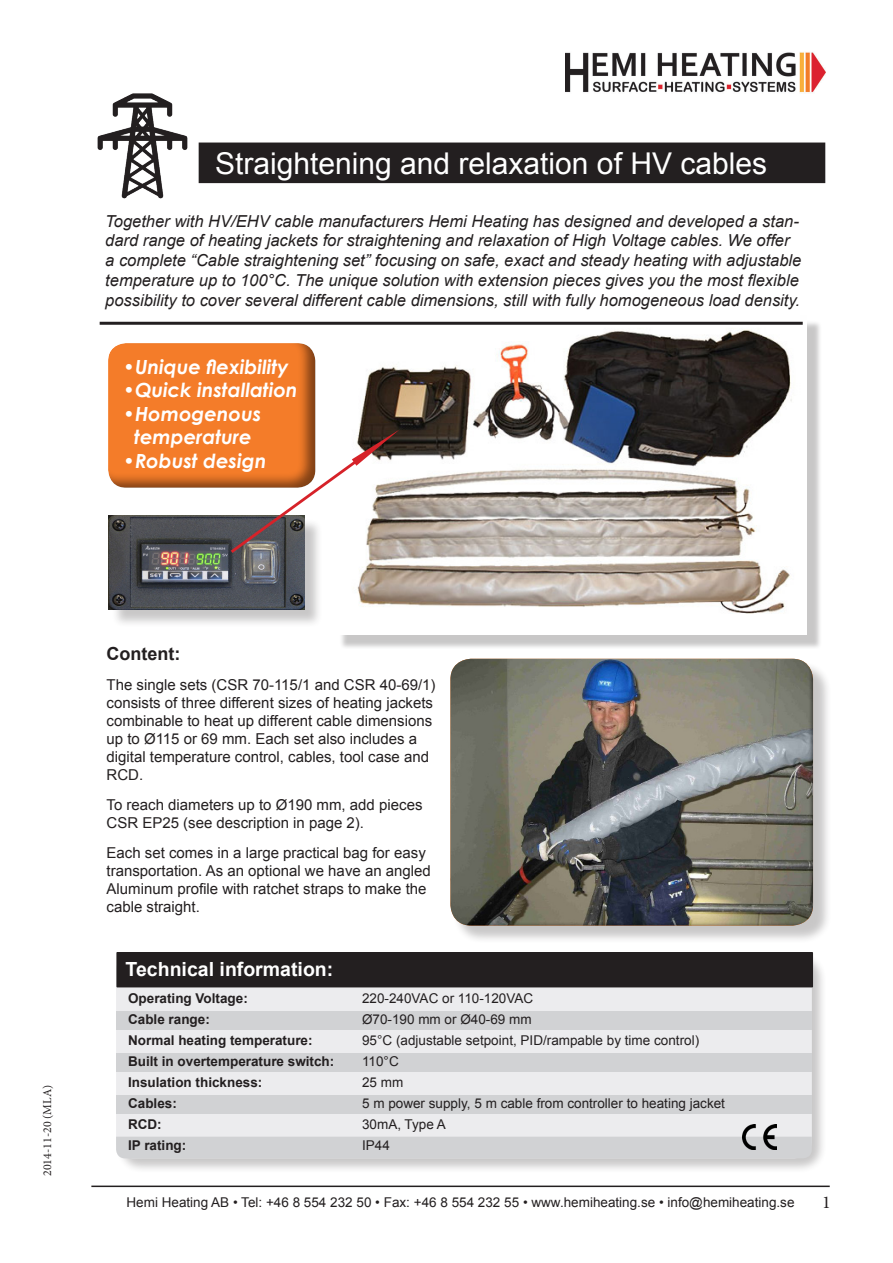
<style>
.page{position:relative;width:893px;height:1263px;background:#fff}
.page>*{position:absolute;margin:0;border:0;box-sizing:border-box;transform-origin:0 0}
.t1{font:30px "Arial";color:#fff}
.t2{font:italic 700 19.5px "Century Gothic";color:#fff}
.t3{font:700 19.5px "Arial";color:#fff}
.t4{font:700 18px "Arial";color:#231f20}
.t5{font:18px "Minion Pro";color:#231f20}
.t6{font:italic 16.5px/19.8px "Arial";color:#231f20}
.t7{font:15px/18px "Arial";color:#231f20}
.t8{font:13.5px "Arial";color:#231f20}
.t9{font:700 13.5px "Arial";color:#231f20}
.t10{font:12px "Minion Pro";color:#231f20}
</style>
<div class="page">
<div style="left:453px;top:661px;width:379px;height:283px;background:#231f20;opacity:.25"></div>
<div style="left:450px;top:659px;width:363px;height:266px;background:#231f20;opacity:.55"></div>
<div style="left:339px;top:320px;width:483px;height:329px;background:#231f20;opacity:.25"></div>
<img style="left:333px;top:320px;width:474px;height:314px">
<div style="left:107px;top:342px;width:210px;height:146px;background:#231f20;opacity:.55"></div>
<div style="left:199px;top:143px;width:625px;height:39px;background:#231f20"></div>
<div style="left:199px;top:143px;width:626px;height:40px;border:2px solid #231f20"></div>
<hr style="left:100px;top:322px;width:703px;height:3px;background:#231f20">
<hr style="left:91px;top:1185px;width:739px;height:2px;background:#231f20">
<img style="left:566px;top:52px;width:259px;height:41px">
<div style="left:115px;top:952px;width:713px;height:222px;background:#231f20;opacity:.25"></div>
<div style="left:116px;top:953px;width:696px;height:205px;background:#ececee;border-radius:18px"></div>
<div style="left:117px;top:953px;width:695px;height:34px;background:#231f20"></div>
<div style="left:116px;top:952px;width:697px;height:35px;border:2px solid #231f20"></div>
<div style="left:116px;top:1010px;width:696px;height:19px;background:#d1d2d4"></div>
<div style="left:116px;top:1053px;width:696px;height:18px;background:#d1d2d4"></div>
<div style="left:116px;top:1095px;width:696px;height:18px;background:#d1d2d4"></div>
<div style="left:116px;top:1137px;width:696px;height:21px;background:#d1d2d4"></div>
<img style="left:97px;top:93px;width:103px;height:106px">
<img style="left:742px;top:1124px;width:35px;height:25px">
<div style="left:111px;top:518px;width:212px;height:110px;background:#231f20;opacity:.25"></div>
<img style="left:109px;top:516px;width:195px;height:94px">
<svg style="left:231px;top:430px;width:168px;height:123px"></svg>
<p class="t1" style="left:215px;top:144px;width:553px">Straightening and relaxation of HV cables</p>
<p class="t6" style="left:105px;top:211px;width:698px">Together with HV/EHV cable manufacturers Hemi Heating has designed and developed a stan&shy;dard range of heating jackets for straightening and relaxation of High Voltage cables. We offer a complete “Cable straightening set” focusing on safe, exact and steady heating with adjustable temperature up to 100°C. The unique solution with extension pieces gives you the most flexible possibility to cover several different cable dimensions, still with fully homogeneous load density.</p>
<p class="t2" style="left:123px;top:352px;width:167px">•Unique flexibility</p>
<p class="t2" style="left:123px;top:376px;width:176px">•Quick installation</p>
<p class="t2" style="left:123px;top:399px;width:140px">•Homogenous</p>
<p class="t2" style="left:134px;top:422px;width:119px">temperature</p>
<p class="t2" style="left:123px;top:446px;width:145px">•Robust design</p>
<p class="t10" style="left:39px;top:1176px;width:93px;rotate:-90deg">2014-11-20 (MLA)</p>
<p class="t4" style="left:107px;top:641px;width:75px">Content:</p>
<p class="t7" style="left:107px;top:676px;width:331px">The single sets (CSR 70-115/1 and CSR 40-69/1) consists of three different sizes of heating jackets combinable to heat up different cable dimensions up to Ø115 or 69 mm. Each set also includes a digital temperature control, cables, tool case and RCD.</p>
<p class="t7" style="left:107px;top:796px;width:317px">To reach diameters up to Ø190 mm, add pieces<br>CSR EP25 (see description in page 2).</p>
<p class="t7" style="left:107px;top:844px;width:326px">Each set comes in a large practical bag for easy transportation. As an optional we have an angled Aluminum profile with ratchet straps to make the cable straight.</p>
<p class="t3" style="left:126px;top:956px;width:209px">Technical information:</p>
<p class="t9" style="left:128px;top:989px;width:121px">Operating Voltage:</p>
<p class="t8" style="left:362px;top:989px;width:173px">220-240VAC or 110-120VAC</p>
<p class="t9" style="left:128px;top:1010px;width:83px">Cable range:</p>
<p class="t8" style="left:362px;top:1010px;width:171px">Ø70-190 mm or Ø40-69 mm</p>
<p class="t9" style="left:128px;top:1031px;width:186px">Normal heating temperature:</p>
<p class="t8" style="left:362px;top:1031px;width:339px">95°C (adjustable setpoint, PID/rampable by time control)</p>
<p class="t9" style="left:128px;top:1052px;width:208px">Built in overtemperature switch:</p>
<p class="t8" style="left:362px;top:1052px;width:38px">110°C</p>
<p class="t9" style="left:128px;top:1073px;width:136px">Insulation thickness:</p>
<p class="t8" style="left:362px;top:1073px;width:43px">25 mm</p>
<p class="t9" style="left:128px;top:1094px;width:50px">Cables:</p>
<p class="t8" style="left:362px;top:1094px;width:364px">5 m power supply, 5 m cable from controller to heating jacket</p>
<p class="t9" style="left:128px;top:1115px;width:35px">RCD:</p>
<p class="t8" style="left:362px;top:1115px;width:85px">30mA, Type A</p>
<p class="t9" style="left:128px;top:1136px;width:60px">IP rating:</p>
<p class="t8" style="left:362px;top:1136px;width:29px">IP44</p>
<p class="t8" style="left:127px;top:1193px;width:669px">Hemi Heating AB • Tel: +46 8 554 232 50 • Fax: +46 8 554 232 55 • www.hemiheating.se • info@hemiheating.se</p>
<p class="t5" style="left:822px;top:1190px;width:10px">1</p>
</div>
